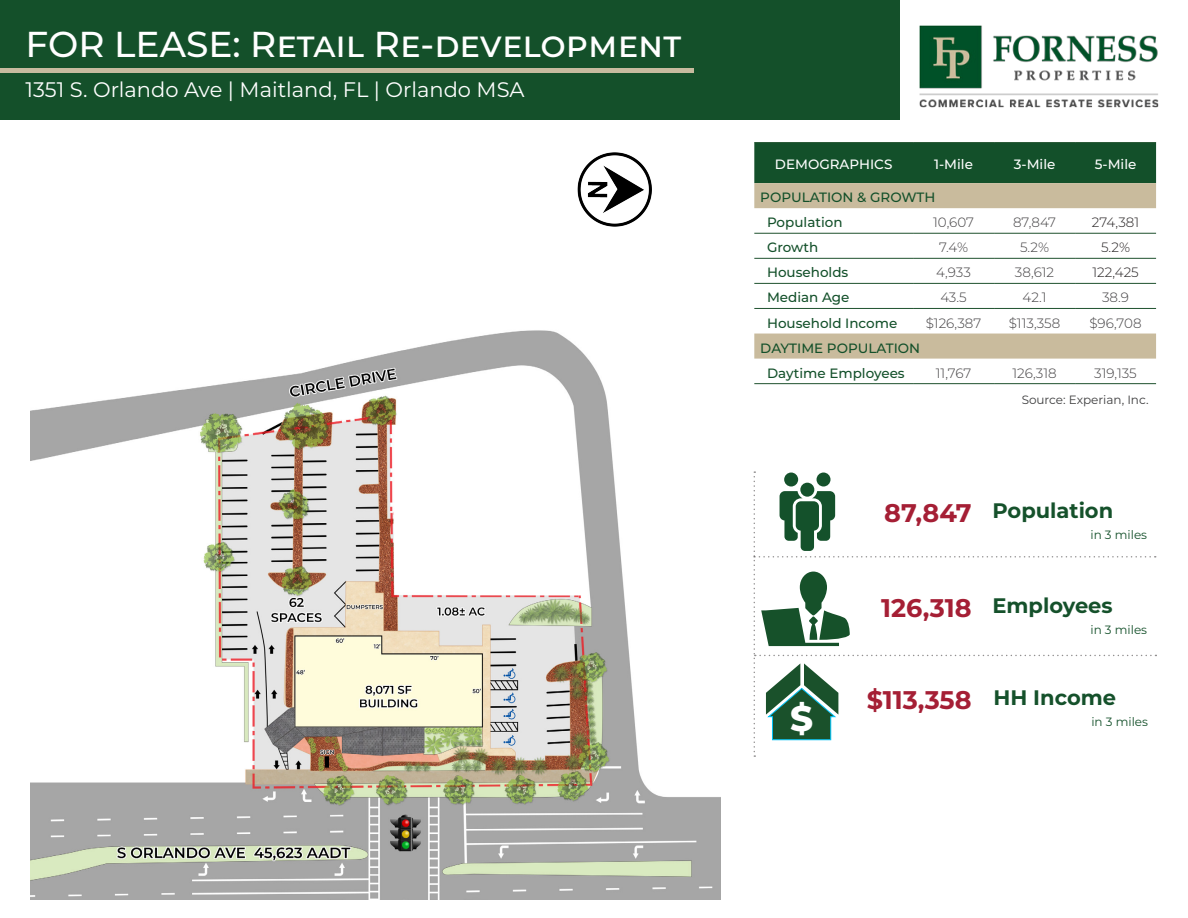
<style>
.page{position:relative;width:1188px;height:918px;background:#fff}
.page>*{position:absolute;margin:0;border:0;box-sizing:border-box;transform-origin:0 0}
.t1{font:500 36px "Montserrat";color:#fff}
.t2{font:800 35.55px "Montserrat";color:#fff}
.t3{font:700 25.5px "Montserrat";color:#a51f35}
.t4{font:21px "Montserrat";color:#fff}
.t5{font:700 21px "Montserrat";color:#15512b}
.t6{font:500 13.5px "Montserrat";color:#13502a}
.t7{font:300 13.5px "Montserrat";color:#413f41}
.t8{font:500 13.5px "Montserrat";color:#fff}
.t9{font:300 13.5px "Montserrat";color:#231f20}
.t10{font:12px "Montserrat";color:#15512b}
.t11{font:12px "Montserrat";color:#3e3e3f}
</style>
<div class="page">
<img style="left:919px;top:25px;width:240px;height:83px">
<div style="left:0;top:0;width:900px;height:120px;background:#14502a"></div>
<hr style="left:0;top:68px;width:693px;height:4px;background:#c7bb9f">
<img style="left:30px;top:330px;width:691px;height:569px">
<img style="left:577px;top:152px;width:75px;height:75px">
<div style="left:754px;top:143px;width:402px;height:40px;background:#13502a"></div>
<svg style="left:754px;top:183px;width:402px;height:176px"></svg>
<hr style="left:754px;top:233px;width:159px;height:1px;background:#1e512d">
<hr style="left:754px;top:258px;width:159px;height:1px;background:#1e512d">
<hr style="left:754px;top:283px;width:159px;height:1px;background:#1e512d">
<hr style="left:754px;top:308px;width:159px;height:1px;background:#1e512d">
<hr style="left:1075px;top:308px;width:81px;height:1px;background:#1e512d">
<hr style="left:754px;top:383px;width:159px;height:1px;background:#1e512d">
<hr style="left:913px;top:383px;width:81px;height:1px;background:#1e512d">
<hr style="left:994px;top:383px;width:81px;height:1px;background:#1e512d">
<hr style="left:1075px;top:383px;width:81px;height:1px;background:#1e512d">
<hr style="left:913px;top:233px;width:81px;height:1px;background:#1e512d">
<hr style="left:994px;top:233px;width:81px;height:1px;background:#1e512d">
<hr style="left:1075px;top:233px;width:81px;height:1px;background:#1e512d">
<hr style="left:913px;top:258px;width:81px;height:1px;background:#1e512d">
<hr style="left:994px;top:258px;width:81px;height:1px;background:#1e512d">
<hr style="left:913px;top:283px;width:81px;height:1px;background:#1e512d">
<hr style="left:994px;top:283px;width:81px;height:1px;background:#1e512d">
<hr style="left:1075px;top:258px;width:81px;height:1px;background:#1e512d">
<hr style="left:1075px;top:283px;width:81px;height:1px;background:#1e512d">
<hr style="left:913px;top:308px;width:81px;height:1px;background:#1e512d">
<hr style="left:994px;top:308px;width:81px;height:1px;background:#1e512d">
<hr style="left:754px;top:142px;width:159px;height:1px;background:#1e512d">
<hr style="left:913px;top:142px;width:81px;height:1px;background:#1e512d">
<hr style="left:994px;top:142px;width:81px;height:1px;background:#1e512d">
<hr style="left:1075px;top:142px;width:81px;height:1px;background:#1e512d">
<svg style="left:754px;top:471px;width:402px;height:286px"></svg>
<h1 class="t1" style="left:26px;top:19px;width:657px">FOR LEASE: Retail Re-development</h1>
<h3 class="t4" style="left:26px;top:76px;width:501px">1351 S. Orlando Ave | Maitland, FL | Orlando MSA</h3>
<p class="t8" style="left:775px;top:155px;width:119px">DEMOGRAPHICS</p>
<p class="t8" style="left:934px;top:155px;width:40px">1-Mile</p>
<p class="t8" style="left:1014px;top:155px;width:43px">3-Mile</p>
<p class="t8" style="left:1095px;top:155px;width:43px">5-Mile</p>
<p class="t6" style="left:760px;top:188px;width:177px">POPULATION &amp; GROWTH</p>
<p class="t6" style="left:767px;top:213px;width:77px">Population</p>
<p class="t7" style="left:933px;top:213px;width:42px">10,607</p>
<p class="t7" style="left:1013px;top:213px;width:44px">87,847</p>
<p class="t9" style="left:1092px;top:213px;width:49px">274,381</p>
<p class="t6" style="left:767px;top:238px;width:53px">Growth</p>
<p class="t7" style="left:939px;top:238px;width:31px">7.4%</p>
<p class="t7" style="left:1020px;top:238px;width:31px">5.2%</p>
<p class="t9" style="left:1101px;top:238px;width:31px">5.2%</p>
<p class="t6" style="left:767px;top:263px;width:83px">Households</p>
<p class="t7" style="left:936px;top:263px;width:36px">4,933</p>
<p class="t7" style="left:1015px;top:263px;width:41px">38,612</p>
<p class="t9" style="left:1092px;top:263px;width:48px">122,425</p>
<p class="t6" style="left:767px;top:288px;width:84px">Median Age</p>
<p class="t7" style="left:940px;top:288px;width:28px">43.5</p>
<p class="t7" style="left:1023px;top:288px;width:25px">42.1</p>
<p class="t7" style="left:1102px;top:288px;width:29px">38.9</p>
<p class="t6" style="left:767px;top:313px;width:132px">Household Income</p>
<p class="t7" style="left:926px;top:314px;width:57px">$126,387</p>
<p class="t7" style="left:1009px;top:314px;width:53px">$113,358</p>
<p class="t7" style="left:1090px;top:314px;width:54px">$96,708</p>
<p class="t6" style="left:760px;top:338px;width:161px">DAYTIME POPULATION</p>
<p class="t6" style="left:767px;top:363px;width:139px">Daytime Employees</p>
<p class="t7" style="left:936px;top:364px;width:37px">11,767</p>
<p class="t7" style="left:1012px;top:364px;width:46px">126,318</p>
<p class="t7" style="left:1094px;top:364px;width:44px">319,135</p>
<p class="t11" style="left:1022px;top:391px;width:129px">Source: Experian, Inc.</p>
<p class="t2" style="left:790px;top:692px;width:24px">$</p>
<p class="t3" style="left:884px;top:495px;width:89px">87,847</p>
<p class="t5" style="left:992px;top:495px;width:122px">Population</p>
<p class="t10" style="left:1090px;top:526px;width:58px">in 3 miles</p>
<p class="t3" style="left:881px;top:590px;width:92px">126,318</p>
<p class="t5" style="left:992px;top:590px;width:122px">Employees</p>
<p class="t10" style="left:1090px;top:621px;width:58px">in 3 miles</p>
<p class="t3" style="left:867px;top:682px;width:106px">$113,358</p>
<p class="t5" style="left:993px;top:682px;width:124px">HH Income</p>
<p class="t10" style="left:1091px;top:713px;width:58px">in 3 miles</p>
</div>
